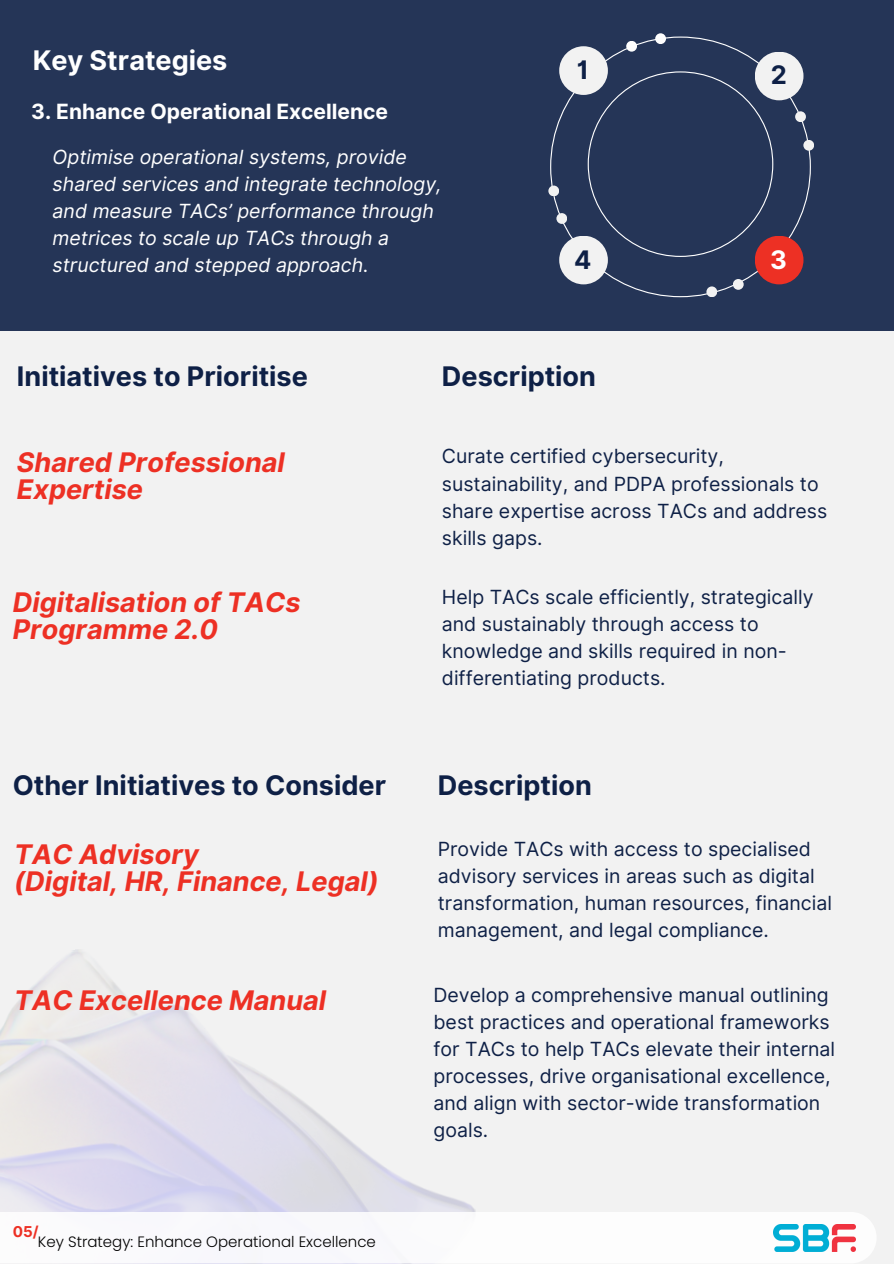
<style>
.page{position:relative;width:894px;height:1264px;background:#fff}
.page>*{position:absolute;margin:0;border:0;box-sizing:border-box;transform-origin:0 0}
.t1{font:italic 700 27px/27px "Inter";color:#ed3024}
.t2{font:700 27px "Inter";color:#0e2046}
.t3{font:700 27px "Inter";color:#fff}
.t4{font:700 25.5px "Inter";color:#0e2046}
.t5{font:700 25.5px "Inter";color:#fff}
.t6{font:700 21px "Inter";color:#fff}
.t7{font:19.5px/27px "Inter";color:#0e2046}
.t8{font:italic 19.5px/27px "Inter";color:#fff}
.t9{font:300 15px "Poppins";color:#000}
.t10{font:700 15px "Inter";color:#ed3024}
</style>
<div class="page">
<div style="left:0;top:0;width:893px;height:1263px;background:#f2f2f2"></div>
<div style="left:0;top:1211px;width:876px;height:52px;background:#fbfbfc"></div>
<img style="left:772px;top:1224px;width:83px;height:27px">
<div style="left:0;top:0;width:893px;height:330px;background:#253557"></div>
<svg style="left:550px;top:37px;width:260px;height:260px"></svg>
<div style="left:559px;top:46px;width:48px;height:49px;background:#f2f2f2;border-radius:50%"></div>
<div style="left:548px;top:185px;width:11px;height:11px;background:#f2f2f2;border-radius:50%"></div>
<div style="left:754px;top:52px;width:49px;height:48px;background:#f2f2f2;border-radius:50%"></div>
<div style="left:754px;top:236px;width:49px;height:48px;background:#ed3024;border-radius:50%"></div>
<div style="left:559px;top:236px;width:48px;height:48px;background:#f2f2f2;border-radius:50%"></div>
<div style="left:556px;top:213px;width:11px;height:11px;background:#f2f2f2;border-radius:50%"></div>
<div style="left:794px;top:111px;width:11px;height:11px;background:#f2f2f2;border-radius:50%"></div>
<div style="left:626px;top:41px;width:11px;height:11px;background:#fff;border-radius:50%"></div>
<div style="left:732px;top:279px;width:11px;height:11px;background:#f2f2f2;border-radius:50%"></div>
<div style="left:706px;top:286px;width:11px;height:11px;background:#f2f2f2;border-radius:50%"></div>
<div style="left:803px;top:140px;width:11px;height:11px;background:#f2f2f2;border-radius:50%"></div>
<div style="left:655px;top:33px;width:10px;height:11px;background:#fff;border-radius:50%"></div>
<svg style="left:587px;top:71px;width:186px;height:186px"></svg>
<h1 class="t3" style="left:33px;top:44px;width:196px">Key Strategies</h1>
<h1 class="t6" style="left:31px;top:99px;width:358px">3. Enhance Operational Excellence</h1>
<h3 class="t8" style="left:53px;top:143px;width:390px">Optimise operational systems, provide shared services and integrate technology, and measure TACs’ performance through metrices to scale up TACs through a structured and stepped approach.</h3>
<h1 class="t4" style="left:576px;top:54px;width:14px">1</h1>
<h3 class="t4" style="left:770px;top:60px;width:18px">2</h3>
<h1 class="t4" style="left:574px;top:245px;width:19px">4</h1>
<h1 class="t5" style="left:770px;top:245px;width:18px">3</h1>
<h1 class="t2" style="left:17px;top:360px;width:292px">Initiatives to Prioritise</h1>
<h2 class="t2" style="left:442px;top:360px;width:155px">Description</h2>
<p class="t1" style="left:17px;top:448px;width:269px">Shared Professional<br>Expertise</p>
<p class="t7" style="left:442px;top:443px;width:387px">Curate certified cybersecurity, sustainability, and PDPA professionals to share expertise across TACs and address skills gaps.</p>
<p class="t1" style="left:13px;top:588px;width:289px">Digitalisation of TACs<br>Programme 2.0</p>
<h1 class="t7" style="left:442px;top:583px;width:373px">Help TACs scale efficiently, strategically and sustainably through access to knowledge and skills required in non&shy;differentiating products.</h1>
<h3 class="t2" style="left:13px;top:768px;width:375px">Other Initiatives to Consider</h3>
<h4 class="t2" style="left:437px;top:768px;width:155px">Description</h4>
<h1 class="t1" style="left:14px;top:840px;width:366px">TAC Advisory<br>(Digital, HR, Finance, Legal)</h1>
<h3 class="t7" style="left:437px;top:835px;width:395px">Provide TACs with access to specialised advisory services in areas such as digital transformation, human resources, financial management, and legal compliance.</h3>
<p class="t1" style="left:14px;top:986px;width:313px">TAC Excellence Manual</p>
<h1 class="t7" style="left:433px;top:981px;width:403px">Develop a comprehensive manual outlining best practices and operational frameworks for TACs to help TACs elevate their internal processes, drive organisational excellence, and align with sector-wide transformation goals.</h1>
<p class="t10" style="left:13px;top:1222px;width:27px">05/</p>
<h3 class="t9" style="left:38px;top:1230px;width:339px">Key Strategy: Enhance Operational Excellence</h3>
</div>
